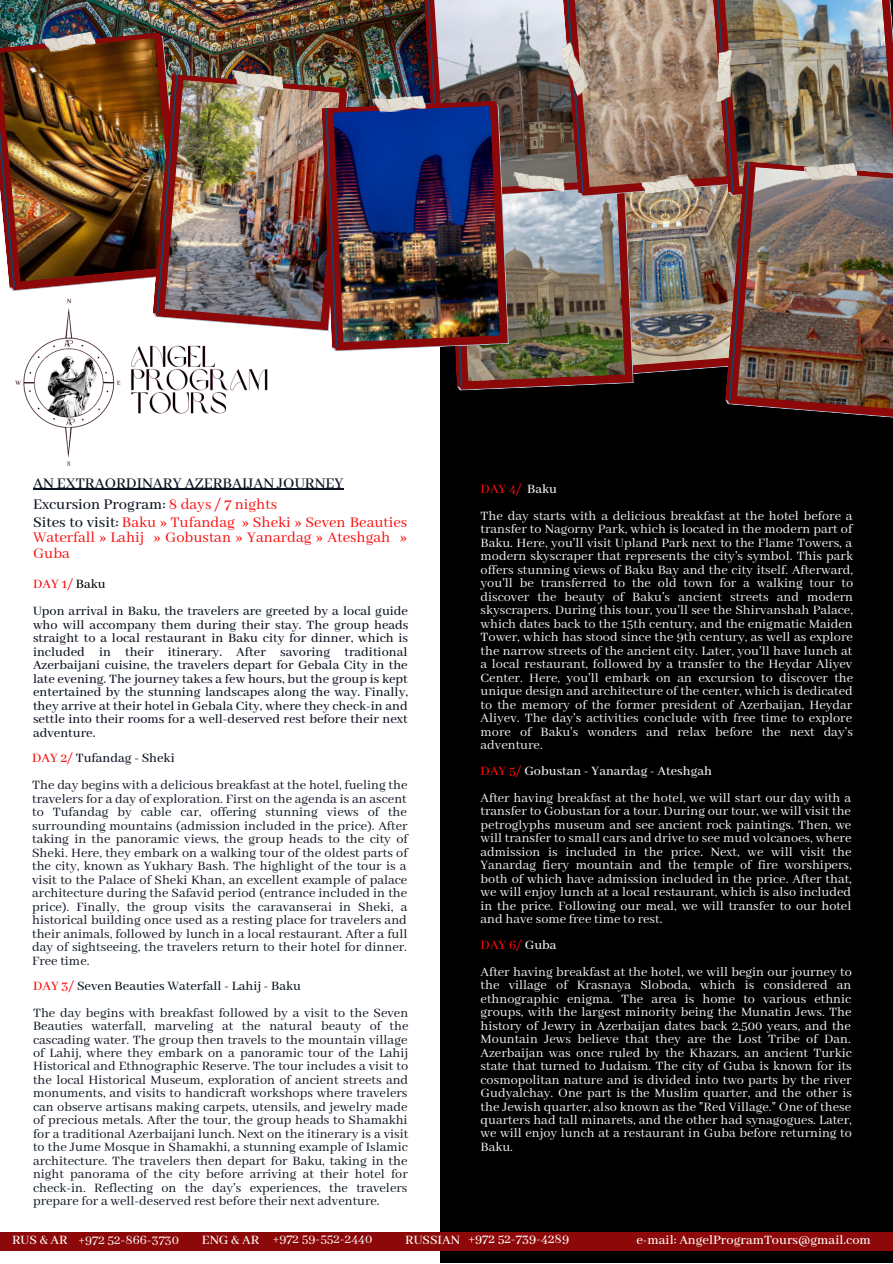
<style>
.page{position:relative;width:893px;height:1264px;background:#fff}
.page>*{position:absolute;margin:0;border:0;box-sizing:border-box;transform-origin:0 0}
.t1{font:16.5px/15.8px "Abhaya Libre";color:#fa0d0d;text-align:justify}
.t2{font:500 16.5px "Abhaya Libre";color:#0b1320}
.t3{font:14.25px/13.5px "Abhaya Libre";color:#f3f6fa}
.t4{font:14.25px/13.5px "Abhaya Libre";color:#0b1320}
.t5{font:500 14.25px/13.5px "Abhaya Libre";color:#0b1320}
.t6{font:500 14.25px "Abhaya Libre";color:#fff}
.t7{font:14.25px "Abhaya Libre";color:#fff}
.s1{font-weight:500;color:#0b1320}
.s2{color:#fa0d0d}
.s3{color:#000}
.s4{font-weight:500;color:#fa0d0d}
.s5{font-weight:500}
.s6{font-weight:400;color:#fa0d0d}
</style>
<div class="page">
<img style="left:0;top:0;width:325px;height:74px">
<div style="left:440px;top:0;width:452px;height:1262px;background:#000"></div>
<img style="left:0;top:32px;width:182px;height:255px">
<img style="left:0;top:38px;width:177px;height:243px">
<svg style="left:0;top:48px;width:15px;height:239px;background:#7b3d34"></svg>
<img style="left:42px;top:31px;width:54px;height:23px">
<img style="left:15px;top:298px;width:253px;height:168px">
<img style="left:153px;top:74px;width:172px;height:253px">
<img style="left:165px;top:80px;width:160px;height:242px">
<img style="left:156px;top:74px;width:22px;height:239px">
<svg style="left:321px;top:101px;width:4px;height:230px"></svg>
<img style="left:325px;top:0;width:567px;height:418px">
<div style="left:0;top:1231px;width:892px;height:19px;background:#8d0808"></div>
<img style="left:372px;top:95px;width:54px;height:18px">
<img style="left:230px;top:70px;width:54px;height:22px">
<img style="left:511px;top:172px;width:55px;height:21px">
<img style="left:640px;top:173px;width:55px;height:21px">
<img style="left:558px;top:41px;width:32px;height:55px">
<img style="left:803px;top:163px;width:54px;height:18px">
<img style="left:716px;top:49px;width:17px;height:54px">
<hr style="left:33px;top:489px;width:310px;height:1px;background:#0b1320">
<p class="t2" style="left:33px;top:474px;width:312px">AN EXTRAORDINARY AZERBAIJAN JOURNEY</p>
<p class="t1" style="left:33px;top:514px;width:376px"><span class="s1">Sites to visit:</span> Baku » Tufandag » Sheki » Seven Beauties Waterfall » Lahij » Gobustan » Yanardag » Ateshgah » Guba</p>
<p class="t5" style="left:33px;top:571px;width:376px;line-height:27px"><span class="s2">DAY 1/</span> <span class="s3">Baku<br></span>Upon arrival in Baku, the travelers are greeted by a local guide</p>
<p class="t5" style="left:33px;top:618px;width:377px;text-align:justify">who will accompany them during their stay. The group heads straight to a local restaurant in Baku city for dinner, which is included in their itinerary. After savoring traditional Azerbaijani cuisine, the travelers depart for Gebala City in the late evening. The journey takes a few hours, but the group is kept entertained by the stunning landscapes along the way. Finally, they arrive at their hotel in Gebala City, where they check-in and settle into their rooms for a well-deserved rest before their next adventure.</p>
<p class="t4" style="left:32px;top:745px;width:377px;line-height:27px"><span class="s4">DAY 2/</span> <span class="s5">Tufandag - Sheki<br></span>The day begins with a delicious breakfast at the hotel, fueling the</p>
<p class="t4" style="left:32px;top:792px;width:377px;text-align:justify">travelers for a day of exploration. First on the agenda is an ascent to Tufandag by cable car, offering stunning views of the surrounding mountains (admission included in the price). After taking in the panoramic views, the group heads to the city of Sheki. Here, they embark on a walking tour of the oldest parts of the city, known as Yukhary Bash. The highlight of the tour is a visit to the Palace of Sheki Khan, an excellent example of palace architecture during the Safavid period (entrance included in the price). Finally, the group visits the caravanserai in Sheki, a historical building once used as a resting place for travelers and their animals, followed by lunch in a local restaurant. After a full day of sightseeing, the travelers return to their hotel for dinner.<br>Free time.</p>
<p class="t2" style="left:33px;top:495px;width:245px">Excursion Program: <span class="s2">8</span> <span class="s6">days / 7 nights</span></p>
<p class="t4" style="left:33px;top:972px;width:376px;line-height:27px"><span class="s4">DAY 3/</span> <span class="s5">Seven Beauties Waterfall - Lahij - Baku<br></span>The day begins with breakfast followed by a visit to the Seven</p>
<p class="t4" style="left:33px;top:1019px;width:377px;text-align:justify">Beauties waterfall, marveling at the natural beauty of the cascading water. The group then travels to the mountain village of Lahij, where they embark on a panoramic tour of the Lahij Historical and Ethnographic Reserve. The tour includes a visit to the local Historical Museum, exploration of ancient streets and monuments, and visits to handicraft workshops where travelers can observe artisans making carpets, utensils, and jewelry made of precious metals. After the tour, the group heads to Shamakhi for a traditional Azerbaijani lunch. Next on the itinerary is a visit to the Jume Mosque in Shamakhi, a stunning example of Islamic architecture. The travelers then depart for Baku, taking in the night panorama of the city before arriving at their hotel for check-in. Reflecting on the day's experiences, the travelers prepare for a well-deserved rest before their next adventure.</p>
<p class="t3" style="left:480px;top:476px;width:373px;line-height:27px"><span class="s4">DAY 4/</span> <span class="s5">Baku<br></span>The day starts with a delicious breakfast at the hotel before a</p>
<p class="t3" style="left:480px;top:523px;width:374px;text-align:justify">transfer to Nagorny Park, which is located in the modern part of Baku. Here, you'll visit Upland Park next to the Flame Towers, a modern skyscraper that represents the city's symbol. This park offers stunning views of Baku Bay and the city itself. Afterward, you'll be transferred to the old town for a walking tour to discover the beauty of Baku's ancient streets and modern skyscrapers. During this tour, you'll see the Shirvanshah Palace, which dates back to the 15th century, and the enigmatic Maiden Tower, which has stood since the 9th century, as well as explore the narrow streets of the ancient city. Later, you'll have lunch at a local restaurant, followed by a transfer to the Heydar Aliyev Center. Here, you'll embark on an excursion to discover the unique design and architecture of the center, which is dedicated to the memory of the former president of Azerbaijan, Heydar Aliyev. The day's activities conclude with free time to explore more of Baku's wonders and relax before the next day's adventure.</p>
<p class="t3" style="left:480px;top:757px;width:372px;line-height:27px"><span class="s4">DAY 5/</span> <span class="s5">Gobustan - Yanardag - Ateshgah<br></span>After having breakfast at the hotel, we will start our day with a</p>
<p class="t3" style="left:480px;top:805px;width:373px;text-align:justify">transfer to Gobustan for a tour. During our tour, we will visit the petroglyphs museum and see ancient rock paintings. Then, we will transfer to small cars and drive to see mud volcanoes, where admission is included in the price. Next, we will visit the Yanardag fiery mountain and the temple of fire worshipers, both of which have admission included in the price. After that, we will enjoy lunch at a local restaurant, which is also included in the price. Following our meal, we will transfer to our hotel and have some free time to rest.</p>
<p class="t3" style="left:480px;top:931px;width:373px;line-height:27px"><span class="s4">DAY 6/</span> <span class="s5">Guba<br></span>After having breakfast at the hotel, we will begin our journey to</p>
<p class="t3" style="left:480px;top:978px;width:373px;text-align:justify">the village of Krasnaya Sloboda, which is considered an ethnographic enigma. The area is home to various ethnic groups, with the largest minority being the Munatin Jews. The history of Jewry in Azerbaijan dates back 2,500 years, and the Mountain Jews believe that they are the Lost Tribe of Dan.<br>Azerbaijan was once ruled by the Khazars, an ancient Turkic state that turned to Judaism. The city of Guba is known for its cosmopolitan nature and is divided into two parts by the river Gudyalchay. One part is the Muslim quarter, and the other is the Jewish quarter, also known as the "Red Village." One of these quarters had tall minarets, and the other had synagogues. Later, we will enjoy lunch at a restaurant in Guba before returning to Baku.</p>
<p class="t6" style="left:468px;top:1231px;width:102px">+972 52-739-4289</p>
<p class="t7" style="left:12px;top:1231px;width:168px"><span class="s5">RUS &amp; AR</span> +972 52-866-3730</p>
<p class="t7" style="left:202px;top:1231px;width:172px"><span class="s5">ENG &amp; AR</span> +972 59-552-2440</p>
<p class="t6" style="left:405px;top:1232px;width:56px">RUSSIAN</p>
<p class="t6" style="left:636px;top:1232px;width:236px">e-mail: AngelProgramTours@gmail.com</p>
</div>
